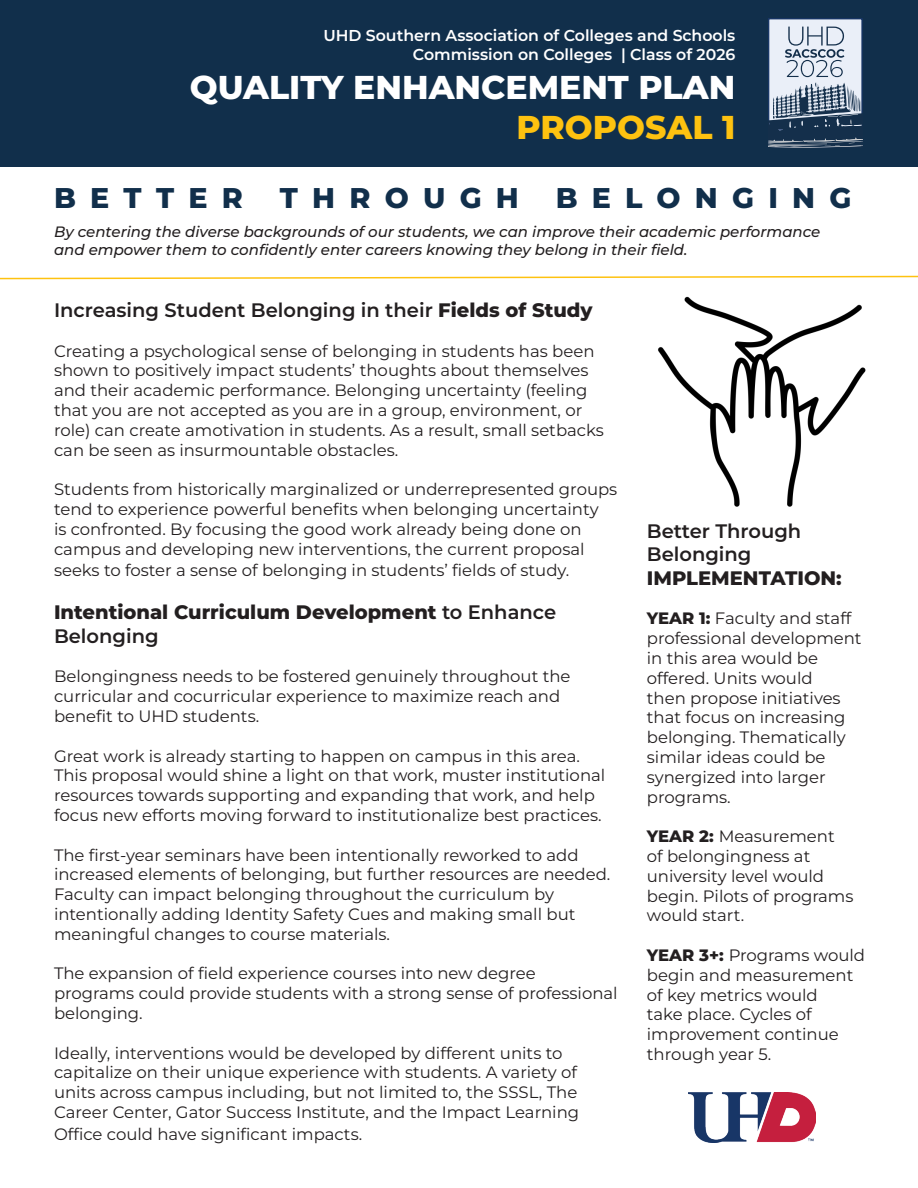
<style>
.page{position:relative;width:918px;height:1188px;background:#fff}
.page>*{position:absolute;margin:0;border:0;box-sizing:border-box;transform-origin:0 0}
.t1{font:800 33px "Montserrat";color:#fff}
.t2{font:800 33px "Montserrat";color:#fec210}
.t3{font:800 28.5px "Montserrat";letter-spacing:.5em;color:#112f4b}
.t4{font:600 19.5px/23.4px "Montserrat";color:#231f20}
.t5{font:800 19.5px/23.4px "Montserrat";color:#231f20}
.t6{font:16.5px/19.8px "Montserrat";color:#231f20}
.t7{font:600 15.75px "Montserrat";color:#fff}
.t8{font:italic 500 15px "Montserrat";color:#231f20}
.s1{font-weight:800}
.s2{font-weight:600}
</style>
<div class="page">
<div style="left:0;top:0;width:918px;height:166px;background:#112f4b"></div>
<svg style="left:0;top:275px;width:918px;height:5px"></svg>
<img style="left:658px;top:296px;width:208px;height:211px">
<img style="left:688px;top:1092px;width:127px;height:51px">
<div style="left:769px;top:19px;width:93px;height:128px;background:#eaeff8"></div>
<div style="left:768px;top:18px;width:95px;height:130px;border:1px solid #183667"></div>
<svg style="left:785px;top:27px;width:59px;height:50px"></svg>
<svg style="left:769px;top:83px;width:93px;height:64px"></svg>
<p class="t7" style="left:323px;top:25px;width:414px">UHD Southern Association of Colleges and Schools</p>
<p class="t7" style="left:413px;top:44px;width:324px">Commission on Colleges | Class of 2026</p>
<p class="t1" style="left:190px;top:66px;width:547px">QUALITY ENHANCEMENT PLAN</p>
<p class="t2" style="left:516px;top:105px;width:220px">PROPOSAL 1</p>
<p class="t3" style="left:54px;top:179px;width:191px">BETTER</p>
<p class="t3" style="left:280px;top:179px;width:241px">THROUGH</p>
<p class="t3" style="left:556px;top:179px;width:297px">BELONGING</p>
<p class="t8" style="left:54px;top:222px;width:768px">By centering the diverse backgrounds of our students, we can improve their academic performance</p>
<p class="t8" style="left:54px;top:240px;width:635px">and empower them to confidently enter careers knowing they belong in their field.</p>
<p class="t4" style="left:54px;top:298px;width:540px">Increasing Student Belonging in their <span class="s1">Fields of Study</span></p>
<p class="t6" style="left:54px;top:340px;width:551px">Creating a psychological sense of belonging in students has been shown to positively impact students’ thoughts about themselves and their academic performance. Belonging uncertainty (feeling that you are not accepted as you are in a group, environment, or role) can create amotivation in students. As a result, small setbacks can be seen as insurmountable obstacles.</p>
<p class="t6" style="left:54px;top:479px;width:565px">Students from historically marginalized or underrepresented groups tend to experience powerful benefits when belonging uncertainty<br>is confronted. By focusing the good work already being done on campus and developing new interventions, the current proposal</p>
<p class="t6" style="left:54px;top:560px;width:517px">seeks to foster a sense of belonging in students’ fields of study.</p>
<p class="t5" style="left:54px;top:600px;width:504px">Intentional Curriculum Development <span class="s2">to Enhance<br>Belonging</span></p>
<p class="t6" style="left:54px;top:666px;width:518px">Belongingness needs to be fostered genuinely throughout the curricular and cocurricular experience to maximize reach and benefit to UHD students.</p>
<p class="t6" style="left:54px;top:745px;width:553px">Great work is already starting to happen on campus in this area.<br>This proposal would shine a light on that work, muster institutional resources towards supporting and expanding that work, and help focus new efforts moving forward to institutionalize best practices.</p>
<p class="t6" style="left:54px;top:844px;width:558px">The first-year seminars have been intentionally reworked to add increased elements of belonging, but further resources are needed.<br>Faculty can impact belonging throughout the curriculum by intentionally adding Identity Safety Cues and making small but meaningful changes to course materials.</p>
<p class="t6" style="left:54px;top:963px;width:565px">The expansion of field experience courses into new degree programs could provide students with a strong sense of professional belonging.</p>
<p class="t6" style="left:54px;top:1042px;width:527px">Ideally, interventions would be developed by different units to capitalize on their unique experience with students. A variety of units across campus including, but not limited to, the SSSL, The Career Center, Gator Success Institute, and the Impact Learning</p>
<p class="t6" style="left:54px;top:1123px;width:310px">Office could have significant impacts.</p>
<p class="t4" style="left:647px;top:519px;width:156px">Better Through<br>Belonging</p>
<p class="t5" style="left:647px;top:566px;width:196px">IMPLEMENTATION:</p>
<p class="t6" style="left:647px;top:608px;width:216px"><span class="s1">YEAR 1:</span> Faculty and staff professional development in this area would be offered. Units would<br>then propose initiatives that focus on increasing belonging. Thematically similar ideas could be synergized into larger programs.</p>
<p class="t6" style="left:647px;top:826px;width:208px"><span class="s1">YEAR 2:</span> Measurement of belongingness at university level would begin. Pilots of programs would start.</p>
<p class="t6" style="left:647px;top:945px;width:220px"><span class="s1">YEAR 3+:</span> Programs would begin and measurement of key metrics would<br>take place. Cycles of improvement continue through year 5.</p>
</div>
